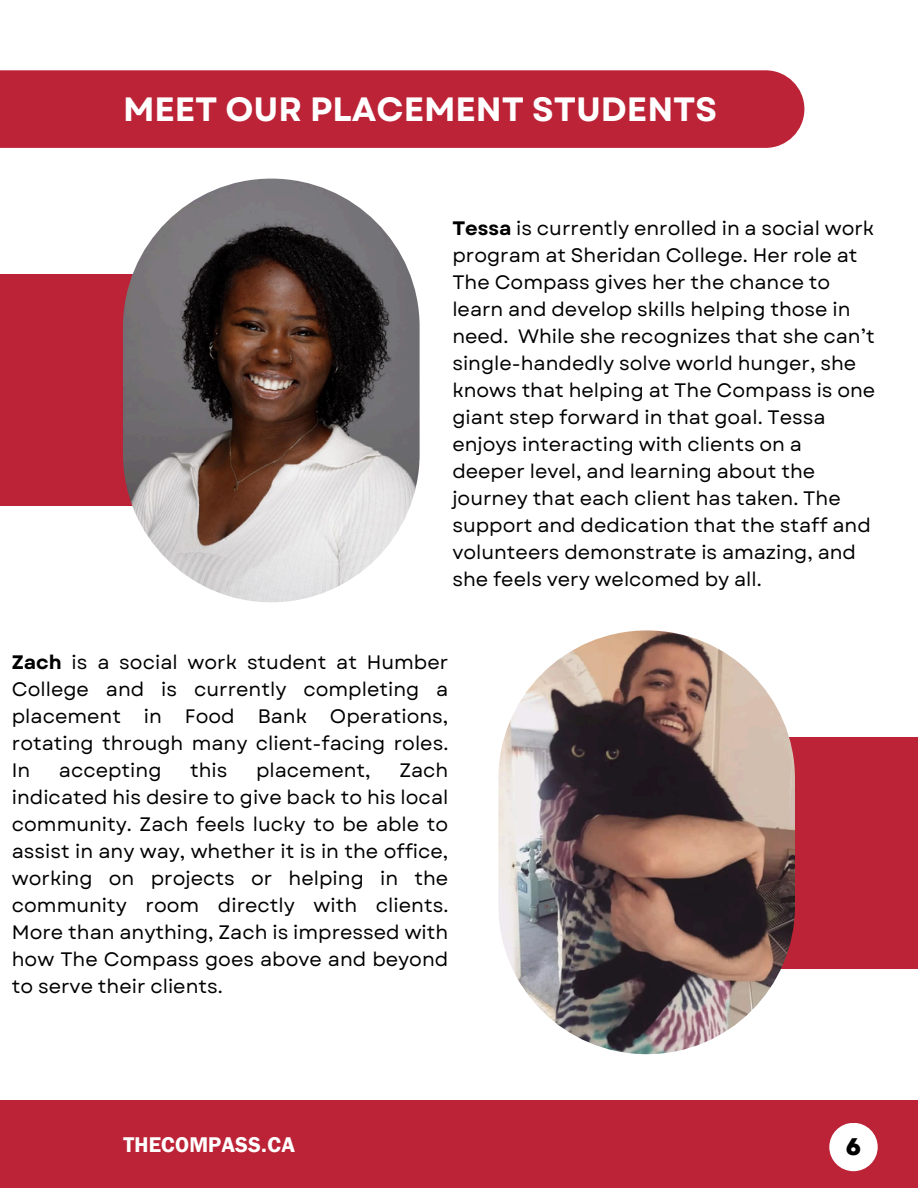
<style>
.page{position:relative;width:918px;height:1188px;background:#fff}
.page>*{position:absolute;margin:0;border:0;box-sizing:border-box;transform-origin:0 0}
.t1{font:700 33.75px "Garet";color:#fff}
.t2{font:800 24px "Garet";color:#000}
.t3{font:21.45px "Franklin Gothic LT Pro Dm";color:#fff}
.t4{font:19.5px/27px "Garet";color:#000;text-align:justify}
.s1{font-weight:700}
</style>
<div class="page">
<div style="left:0;top:275px;width:204px;height:231px;background:#bc2337"></div>
<div style="left:715px;top:737px;width:203px;height:232px;background:#bc2337"></div>
<img style="left:123px;top:179px;width:297px;height:423px;border-radius:148px">
<img style="left:498px;top:630px;width:297px;height:424px;border-radius:148px">
<div style="left:0;top:1100px;width:918px;height:88px;background:#bc2337"></div>
<div style="left:829px;top:1123px;width:49px;height:48px;background:#fff;border-radius:50%"></div>
<div style="left:0;top:70px;width:804px;height:78px;background:#bc2337"></div>
<p class="t1" style="left:123px;top:85px;width:596px">MEET OUR PLACEMENT STUDENTS</p>
<h2 class="t4" style="left:452px;top:215px;width:425px;text-align:left"><span class="s1">Tessa</span> is currently enrolled in a social work program at Sheridan College. Her role at The Compass gives her the chance to learn and develop skills helping those in need. While she recognizes that she can’t single-handedly solve world hunger, she knows that helping at The Compass is one giant step forward in that goal. Tessa enjoys interacting with clients on a deeper level, and learning about the journey that each client has taken. The support and dedication that the staff and volunteers demonstrate is amazing, and she feels very welcomed by all.</h2>
<p class="t4" style="left:12px;top:649px;width:438px"><span class="s1">Zach</span> is a social work student at Humber College and is currently completing a placement in Food Bank Operations, rotating through many client-facing roles.<br>In</p>
<p class="t4" style="left:12px;top:757px;width:438px;text-indent:388px">Zach indicated his desire to give back to his local community. Zach feels lucky to be able to assist in any way, whether it is in the office, working on projects or helping in the community room directly with clients.<br>More than anything, Zach is impressed with how The Compass goes above and beyond to serve their clients.</p>
<p class="t4" style="left:59px;top:757px;width:104px">accepting</p>
<p class="t4" style="left:190px;top:757px;width:39px">this</p>
<p class="t4" style="left:256px;top:757px;width:116px">placement,</p>
<p class="t3" style="left:123px;top:1137px;width:174px">THECOMPASS.CA</p>
<p class="t2" style="left:846px;top:1129px;width:17px">6</p>
</div>
